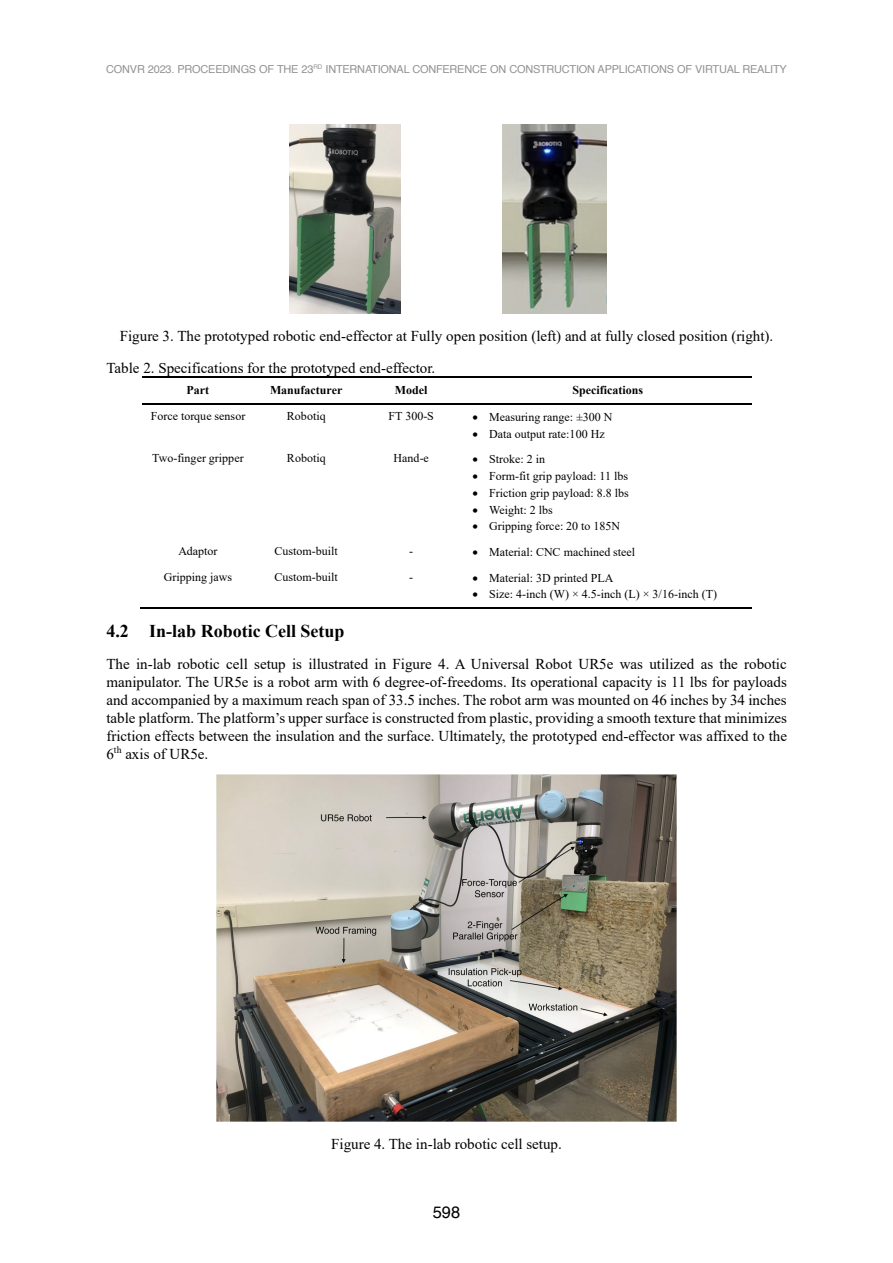
<style>
.page{position:relative;width:893px;height:1263px;background:#fff}
.page>*{position:absolute;margin:0;border:0;box-sizing:border-box;transform-origin:0 0}
.t1{font:700 18px "Times New Roman";color:#000}
.t2{font:16.5px "Helvetica";color:#000}
.t3{font:15px/18px "Times New Roman";color:#000}
.t4{font:12px "Times New Roman";color:#000}
.t5{font:12px "Times New Roman";color:#808080}
.t6{font:700 12px "Times New Roman";color:#000}
.t7{font:10.95px "Helvetica";letter-spacing:-.02em;color:#929292}
</style>
<div class="page">
<hr style="left:142px;top:376px;width:609px;height:2px;background:#000">
<hr style="left:142px;top:403px;width:609px;height:1px;background:#000">
<hr style="left:140px;top:608px;width:114px;height:1px;background:#000">
<hr style="left:253px;top:608px;width:105px;height:1px;background:#000">
<hr style="left:357px;top:608px;width:107px;height:1px;background:#000">
<hr style="left:463px;top:608px;width:288px;height:1px;background:#000">
<img style="left:216px;top:775px;width:461px;height:346px">
<img style="left:290px;top:124px;width:111px;height:189px">
<img style="left:503px;top:124px;width:103px;height:189px">
<p class="t5" style="left:224px;top:55px;width:447px">"MANAGING THE DIGITAL TRANSFORMATION OF CONSTRUCTION INDUSTRY"</p>
<p class="t7" style="left:106px;top:60px;width:682px">CONVR 2023. PROCEEDINGS OF THE 23<sup>RD</sup> INTERNATIONAL CONFERENCE ON CONSTRUCTION APPLICATIONS OF VIRTUAL REALITY</p>
<p class="t3" style="left:106px;top:320px;width:668px;line-height:31.5px;text-indent:13px">Figure 3. The prototyped robotic end-effector at Fully open position (left) and at fully closed position (right).<br>Table 2. Specifications for the prototyped end-effector.</p>
<p class="t6" style="left:187px;top:381px;width:24px">Part</p>
<p class="t6" style="left:270px;top:381px;width:74px">Manufacturer</p>
<p class="t6" style="left:395px;top:381px;width:34px">Model</p>
<p class="t6" style="left:573px;top:381px;width:72px">Specifications</p>
<p class="t4" style="left:151px;top:407px;width:96px">Force torque sensor</p>
<p class="t4" style="left:287px;top:407px;width:40px">Robotiq</p>
<p class="t4" style="left:389px;top:407px;width:47px">FT 300-S</p>
<p class="t4" style="left:473px;top:408px;width:141px">• Measuring range: ±300 N</p>
<p class="t4" style="left:473px;top:425px;width:134px">• Data output rate:100 Hz</p>
<p class="t4" style="left:152px;top:450px;width:93px">Two-finger gripper</p>
<p class="t4" style="left:287px;top:450px;width:40px">Robotiq</p>
<p class="t4" style="left:394px;top:450px;width:37px">Hand-e</p>
<p class="t4" style="left:473px;top:451px;width:74px">• Stroke: 2 in</p>
<p class="t4" style="left:473px;top:467px;width:157px">• Form-fit grip payload: 11 lbs</p>
<p class="t4" style="left:473px;top:484px;width:158px">• Friction grip payload: 8.8 lbs</p>
<p class="t4" style="left:473px;top:501px;width:82px">• Weight: 2 lbs</p>
<p class="t4" style="left:473px;top:518px;width:149px">• Gripping force: 20 to 185N</p>
<p class="t4" style="left:178px;top:543px;width:41px">Adaptor</p>
<p class="t4" style="left:275px;top:543px;width:65px">Custom-built</p>
<p class="t4" style="left:409px;top:543px;width:5px">-</p>
<p class="t4" style="left:473px;top:543px;width:164px">• Material: CNC machined steel</p>
<p class="t4" style="left:164px;top:568px;width:70px">Gripping jaws</p>
<p class="t4" style="left:275px;top:568px;width:65px">Custom-built</p>
<p class="t4" style="left:409px;top:568px;width:5px">-</p>
<p class="t4" style="left:473px;top:569px;width:142px">• Material: 3D printed PLA</p>
<p class="t4" style="left:473px;top:586px;width:246px">• Size: 4-inch (W) × 4.5-inch (L) × 3/16-inch (T)</p>
<p class="t1" style="left:106px;top:618px;width:240px">4.2 In-lab Robotic Cell Setup</p>
<p class="t3" style="left:106px;top:654px;width:682px;text-align:justify">The in-lab robotic cell setup is illustrated in Figure 4. A Universal Robot UR5e was utilized as the robotic manipulator. The UR5e is a robot arm with 6 degree-of-freedoms. Its operational capacity is 11 lbs for payloads and accompanied by a maximum reach span of 33.5 inches. The robot arm was mounted on 46 inches by 34 inches table platform. The platform’s upper surface is constructed from plastic, providing a smooth texture that minimizes friction effects between the insulation and the surface. Ultimately, the prototyped end-effector was affixed to the 6<sup>th</sup> axis of UR5e.</p>
<p class="t3" style="left:331px;top:1134px;width:232px">Figure 4. The in-lab robotic cell setup.</p>
<p class="t2" style="left:433px;top:1199px;width:29px">598</p>
</div>
